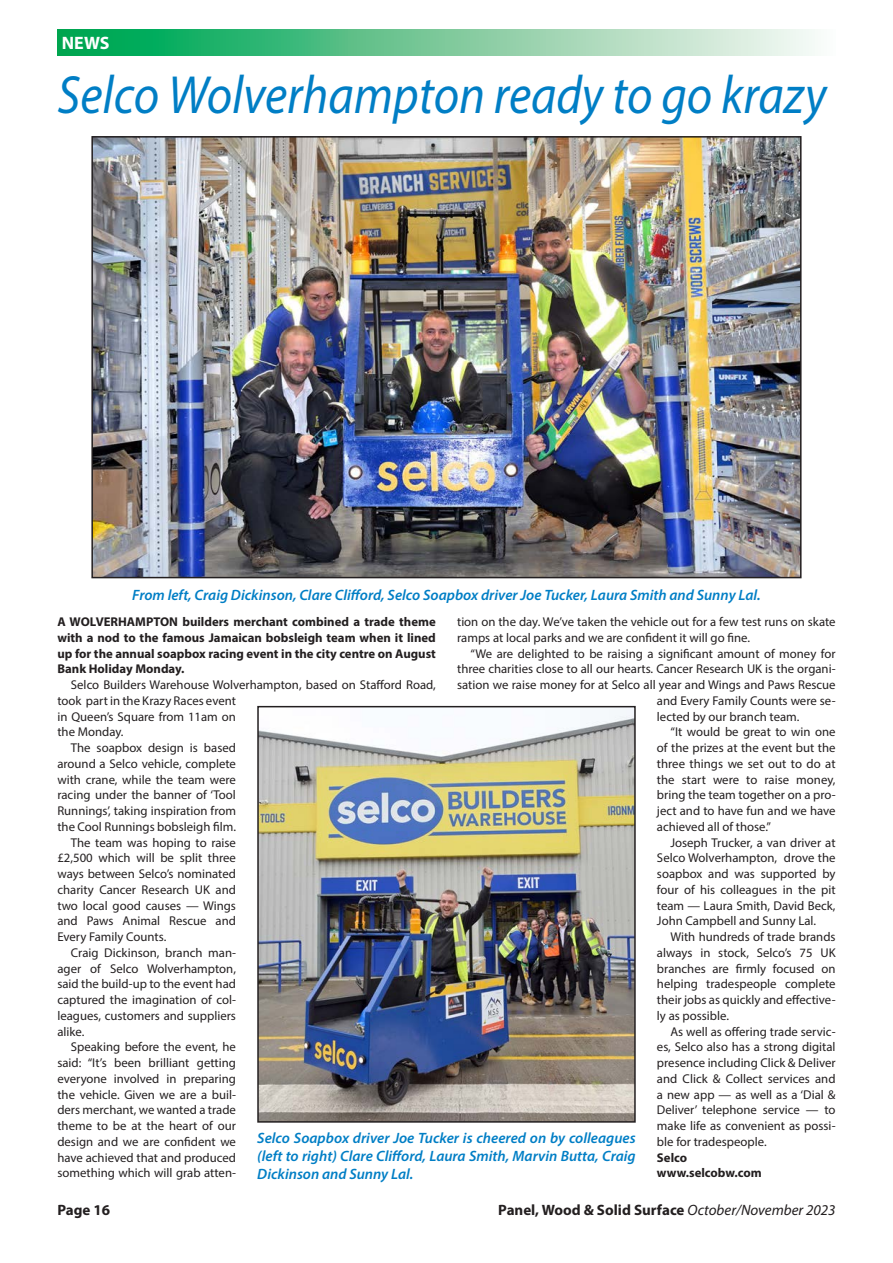
<style>
.page{position:relative;width:893px;height:1263px;background:#fff}
.page>*{position:absolute;margin:0;border:0;box-sizing:border-box;transform-origin:0 0}
.Heading{font:italic 54px "Myriad Pro";color:#007ec5;scale:.9 1}
.Strap_line{font:700 18px "Myriad Pro";color:#fff}
.t1{font:italic 600 15px/18px "Myriad Pro";color:#007ec5;text-align:justify}
.t2{font:700 15px "Myriad Pro";color:#231f20}
.Body_copy{font:12.75px/15.8px "Myriad Pro";color:#231f20;text-align:justify}
.First_paragraph{font:700 12.75px/15.8px "Myriad Pro";color:#231f20;text-align:justify}
.s1{font-weight:400;font-style:italic}
</style>
<div class="page">
<div style="left:57px;top:30px;width:779px;height:25px;background:linear-gradient(to right,#00a047,#fff7f5)"></div>
<img style="left:94px;top:139px;width:704px;height:436px">
<div style="left:91px;top:136px;width:710px;height:442px;border:2px solid #231f20"></div>
<img style="left:260px;top:709px;width:373px;height:411px">
<div style="left:257px;top:706px;width:379px;height:417px;border:2px solid #231f20"></div>
<p class="Strap_line" style="left:62px;top:31px;width:49px">NEWS</p>
<p class="Heading" style="left:57px;top:61px;width:856px">Selco Wolverhampton ready to go krazy</p>
<p class="t1" style="left:132px;top:585px;width:630px">From left, Craig Dickinson, Clare Clifford, Selco Soapbox driver Joe Tucker, Laura Smith and Sunny Lal.</p>
<p class="Body_copy" style="left:457px;top:614px;width:380px">tion on the day. We’ve taken the vehicle out for a few test runs on skate ramps at local parks and we are confident it will go fine.</p>
<p class="Body_copy" style="left:471px;top:645px;width:366px">“We are delighted to be raising a significant amount of money for</p>
<p class="Body_copy" style="left:457px;top:661px;width:380px">three charities close to all our hearts. Cancer Research UK is the organi-</p>
<p class="Body_copy" style="left:457px;top:677px;width:380px">sation we raise money for at Selco all year and Wings and Paws Rescue</p>
<p class="Body_copy" style="left:657px;top:692px;width:180px">and Every Family Counts were se-</p>
<p class="Body_copy" style="left:657px;top:708px;width:144px">lected by our branch team.</p>
<p class="Body_copy" style="left:657px;top:724px;width:180px;text-indent:14px">“It would be great to win one of the prizes at the event but the three things we set out to do at the start were to raise money, bring the team together on a pro&shy;ject and to have fun and we have achieved all of those.”</p>
<p class="Body_copy" style="left:657px;top:834px;width:180px;text-indent:14px">Joseph Trucker, a van driver at Selco Wolverhampton, drove the soapbox and was supported by four of his colleagues in the pit team — Laura Smith, David Beck, John Campbell and Sunny Lal.</p>
<p class="Body_copy" style="left:657px;top:929px;width:180px;text-indent:14px">With hundreds of trade brands always in stock, Selco’s 75 UK branches are firmly focused on helping tradespeople complete their jobs as quickly and effective&shy;ly as possible.</p>
<p class="Body_copy" style="left:657px;top:1023px;width:180px;text-indent:14px">As well as offering trade servic&shy;es, Selco also has a strong digital presence including Click &amp; Deliver and Click &amp; Collect services and a new app — as well as a ‘Dial &amp; Deliver’ telephone service — to make life as convenient as possi&shy;ble for tradespeople.</p>
<p class="First_paragraph" style="left:657px;top:1149px;width:32px">Selco</p>
<p class="First_paragraph" style="left:657px;top:1165px;width:106px">www.selcobw.com</p>
<p class="First_paragraph" style="left:57px;top:614px;width:380px">A WOLVERHAMPTON builders merchant combined a trade theme with a nod to the famous Jamaican bobsleigh team when it lined up for the annual soapbox racing event in the city centre on August Bank Holiday Monday.</p>
<p class="Body_copy" style="left:57px;top:677px;width:380px;text-align:left;text-indent:14px">Selco Builders Warehouse Wolverhampton, based on Stafford Road, took part in the Krazy Races event<br>in Queen’s Square from 11am on<br>the Monday.</p>
<p class="Body_copy" style="left:57px;top:740px;width:180px;text-indent:14px">The soapbox design is based around a Selco vehicle, complete with crane, while the team were racing under the banner of ‘Tool Runnings’, taking inspiration from the Cool Runnings bobsleigh film.</p>
<p class="Body_copy" style="left:57px;top:834px;width:180px;text-indent:14px">The team was hoping to raise £2,500 which will be split three ways between Selco’s nominated charity Cancer Research UK and two local good causes — Wings and Paws Animal Rescue and Every Family Counts.</p>
<p class="Body_copy" style="left:57px;top:944px;width:180px;text-indent:14px">Craig Dickinson, branch man&shy;ager of Selco Wolverhampton, said the build-up to the event had captured the imagination of col&shy;leagues, customers and suppliers alike.</p>
<p class="Body_copy" style="left:57px;top:1039px;width:180px;text-indent:14px">Speaking before the event, he said: “It’s been brilliant getting everyone involved in preparing the vehicle. Given we are a buil&shy;ders merchant, we wanted a trade theme to be at the heart of our design and we are confident we have achieved that and produced something which will grab atten-</p>
<p class="t1" style="left:257px;top:1128px;width:380px">Selco Soapbox driver Joe Tucker is cheered on by colleagues (left to right) Clare Clifford, Laura Smith, Marvin Butta, Craig Dickinson and Sunny Lal.</p>
<p class="t2" style="left:57px;top:1200px;width:54px">Page 16</p>
<p class="t2" style="left:498px;top:1200px;width:339px">Panel, Wood &amp; Solid Surface <span class="s1">October/November 2023</span></p>
</div>
